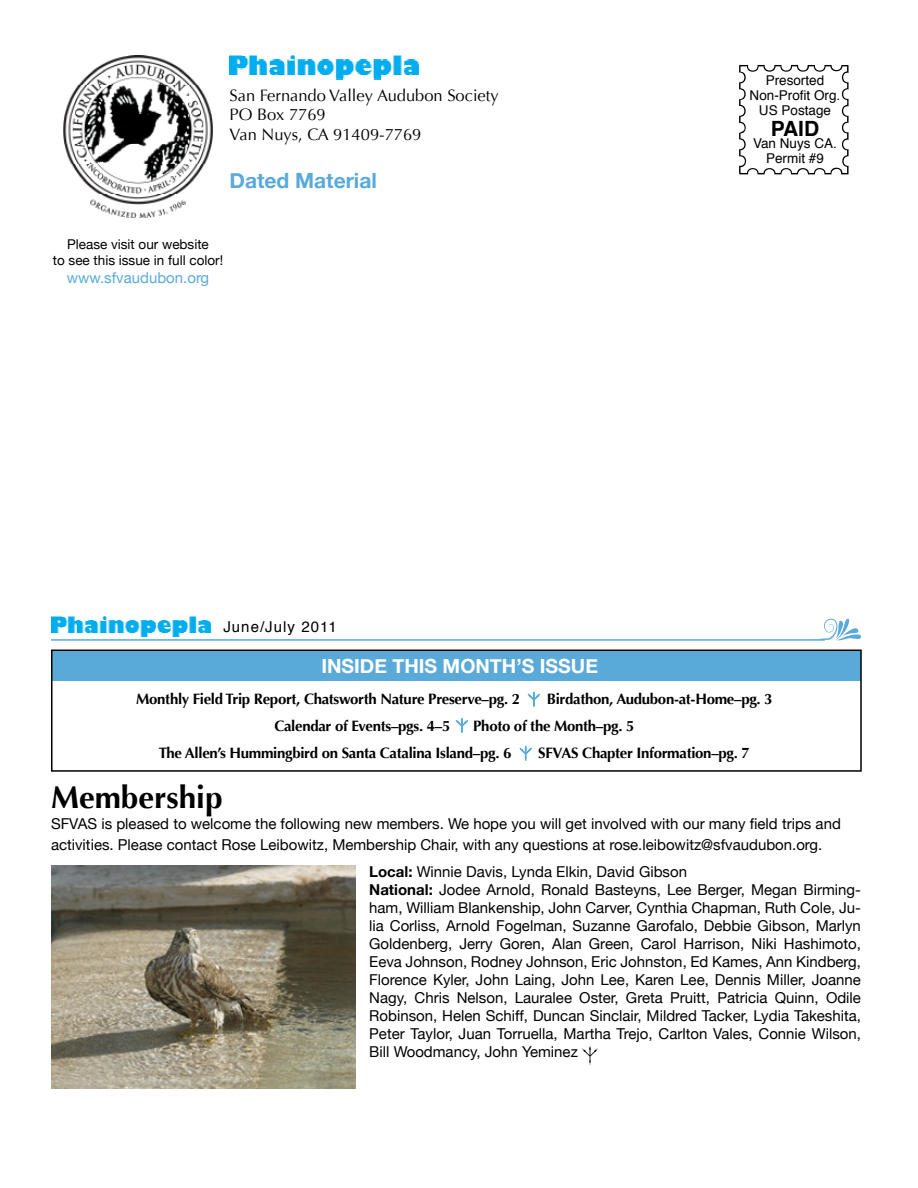
<style>
.page{position:relative;width:918px;height:1188px;background:#fff}
.page>*{position:absolute;margin:0;border:0;box-sizing:border-box;transform-origin:0 0}
.t1{font:700 31.5px "Optima";color:#000}
.t2{font:700 21px "Helvetica Neue";color:#59aad9}
.t3{font:700 21px "Helvetica";color:#000}
.t4{font:700 19.5px "Helvetica Neue";color:#fff}
.t5{font:16.5px/19.5px "Optima";color:#000}
.t6{font:15px/18px "Helvetica Neue";color:#000}
.t7{font:700 15px/27px "Optima";letter-spacing:-.02em;color:#000}
.t8{font:15px "Helvetica Neue";color:#59aad9}
.t9{font:15px "Helvetica";letter-spacing:.07em;color:#000}
.t10{font:13.5px/15px "Helvetica";color:#000;text-align:center}
.t11{font:13.5px/16.2px "Helvetica Neue";color:#000;text-align:center}
.s1{font-weight:700}
</style>
<div class="page">
<img style="left:63px;top:56px;width:149px;height:162px">
<img style="left:230px;top:56px;width:189px;height:24px">
<hr style="left:51px;top:639px;width:774px;height:2px;background:#59aad9">
<svg style="left:813px;top:618px;width:48px;height:23px"></svg>
<img style="left:51px;top:617px;width:159px;height:20px">
<svg style="left:739px;top:64px;width:110px;height:110px"></svg>
<div style="left:750px;top:76px;width:87px;height:86px;background:#fff"></div>
<svg style="left:582px;top:1046px;width:16px;height:19px"></svg>
<div style="left:51px;top:650px;width:810px;height:30px;background:#59aad9"></div>
<div style="left:51px;top:650px;width:811px;height:122px;border:2px solid #000"></div>
<svg style="left:456px;top:718px;width:12px;height:15px"></svg>
<svg style="left:520px;top:746px;width:12px;height:15px"></svg>
<svg style="left:528px;top:692px;width:12px;height:15px"></svg>
<img style="left:51px;top:866px;width:305px;height:222px">
<p class="t5" style="left:230px;top:86px;width:271px">San Fernando Valley Audubon Society<br>PO Box 7769<br>Van Nuys, CA 91409-7769</p>
<h2 class="t2" style="left:230px;top:167px;width:149px">Dated Material</h2>
<p class="t11" style="left:53px;top:236px;width:172px">Please visit our website<br>to see this issue in full color!</p>
<p class="t8" style="left:67px;top:269px;width:144px">www.sfvaudubon.org</p>
<p class="t9" style="left:223px;top:614px;width:115px">June/July 2011</p>
<p class="t10" style="left:750px;top:73px;width:92px">Presorted<br>Non-Profit Org.<br>US Postage</p>
<h2 class="t3" style="left:771px;top:110px;width:50px">PAID</h2>
<p class="t10" style="left:753px;top:136px;width:85px">Van Nuys CA.<br>Permit #9</p>
<h3 class="t4" style="left:321px;top:654px;width:278px">INSIDE THIS MONTH’S ISSUE</h3>
<p class="t7" style="left:136px;top:686px;width:385px">Monthly Field Trip Report, Chatsworth N ature Preserve–pg. 2</p>
<p class="t7" style="left:547px;top:686px;width:227px">Birdathon, Audubon-at-H ome–pg. 3</p>
<p class="t7" style="left:274px;top:713px;width:177px">Calendar of Events–pgs. 4–5</p>
<p class="t7" style="left:159px;top:713px;width:477px;text-indent:314px">Photo of the Month–pg. 5<br>The Allen’s H ummingbird on Santa Catalina Island–pg. 6</p>
<p class="t7" style="left:538px;top:740px;width:213px">SFVAS Chapter Information–pg. 7</p>
<h1 class="t1" style="left:51px;top:779px;width:173px">Membership</h1>
<p class="t6" style="left:51px;top:812px;width:791px;line-height:21px">SFVAS is pleased to welcome the following new members. We hope you will get involved with our many field trips and activities. Please contact Rose Leibowitz, Membership Chair, with any questions at rose.leibowitz@sfvaudubon.org.</p>
<p class="t6" style="left:369px;top:863px;width:493px"><span class="s1">Local:</span> Winnie Davis, Lynda Elkin, David Gibson<br><span class="s1">National:</span> Jodee Arnold, Ronald Basteyns, Lee Berger, Megan Birming&shy;ham, William Blankenship, John Carver, Cynthia Chapman, Ruth Cole, Ju&shy;lia Corliss, Arnold Fogelman, Suzanne Garofalo, Debbie Gibson, Marlyn Goldenberg, Jerry Goren, Alan Green, Carol Harrison, Niki Hashimoto, Eeva Johnson, Rodney Johnson, Eric Johnston, Ed Kames, Ann Kindberg, Florence Kyler, John Laing, John Lee, Karen Lee, Dennis Miller, Joanne Nagy, Chris Nelson, Lauralee Oster, Greta Pruitt, Patricia Quinn, Odile Robinson, Helen Schiff, Duncan Sinclair, Mildred Tacker, Lydia Takeshita, Peter Taylor, Juan Torruella, Martha Trejo, Carlton Vales, Connie Wilson, Bill Woodmancy, John Yeminez</p>
</div>
